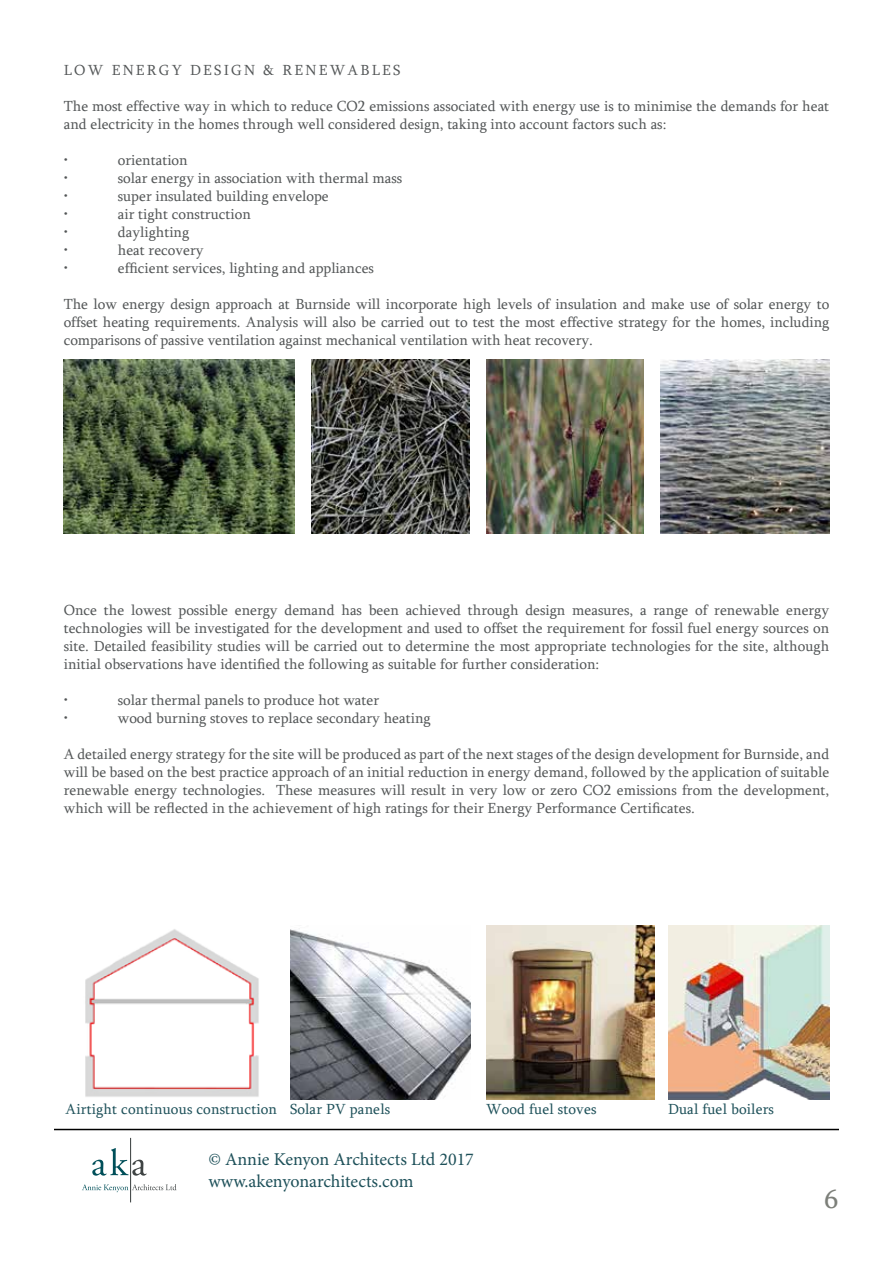
<style>
.page{position:relative;width:893px;height:1263px;background:#fff}
.page>*{position:absolute;margin:0;border:0;box-sizing:border-box;transform-origin:0 0}
.t1{font:27px "Sylfaen";color:#7c7f79}
.t2{font:18px/21.6px "Minion Pro";letter-spacing:-.005em;color:#1d5059}
.t3{font:15px/18px "Sylfaen";color:#535657;text-align:justify}
.t4{font:15px "Sylfaen";letter-spacing:.01em;color:#1d5059}
.t5{font:15px "Sylfaen";letter-spacing:.15em;color:#535657}
</style>
<div class="page">
<hr style="left:54px;top:1129px;width:785px;height:1px;background:#000">
<svg style="left:92px;top:1148px;width:55px;height:28px"></svg>
<svg style="left:82px;top:1184px;width:95px;height:8px"></svg>
<hr style="left:130px;top:1138px;width:1px;height:64px;background:#3f4444">
<img style="left:660px;top:359px;width:169px;height:175px">
<img style="left:64px;top:359px;width:231px;height:175px">
<img style="left:312px;top:359px;width:157px;height:175px">
<img style="left:486px;top:359px;width:157px;height:175px">
<img style="left:290px;top:928px;width:181px;height:171px">
<img style="left:486px;top:926px;width:168px;height:174px">
<img style="left:668px;top:926px;width:161px;height:174px">
<img style="left:85px;top:929px;width:174px;height:168px">
<p class="t5" style="left:64px;top:60px;width:338px">LOW ENERGY DESIGN &amp; RENEWABLES</p>
<p class="t3" style="left:64px;top:96px;width:767px">The most effective way in which to reduce CO2 emissions associated with energy use is to minimise the demands for heat and electricity in the homes through well considered design, taking into account factors such as:</p>
<p class="t3" style="left:64px;top:150px;width:6px">•</p>
<p class="t3" style="left:118px;top:150px;width:71px">orientation</p>
<p class="t3" style="left:64px;top:168px;width:6px">•</p>
<p class="t3" style="left:118px;top:168px;width:286px">solar energy in association with thermal mass</p>
<p class="t3" style="left:64px;top:186px;width:6px">•</p>
<p class="t3" style="left:118px;top:186px;width:213px">super insulated building envelope</p>
<p class="t3" style="left:64px;top:204px;width:6px">•</p>
<p class="t3" style="left:118px;top:204px;width:135px">air tight construction</p>
<p class="t3" style="left:64px;top:222px;width:6px">•</p>
<p class="t3" style="left:118px;top:222px;width:73px">daylighting</p>
<p class="t3" style="left:64px;top:240px;width:6px">•</p>
<p class="t3" style="left:118px;top:240px;width:87px">heat recovery</p>
<p class="t3" style="left:64px;top:258px;width:6px">•</p>
<p class="t3" style="left:118px;top:258px;width:258px">efficient services, lighting and appliances</p>
<p class="t3" style="left:64px;top:294px;width:767px">The low energy design approach at Burnside will incorporate high levels of insulation and make use of solar energy to offset heating requirements. Analysis will also be carried out to test the most effective strategy for the homes, including comparisons of passive ventilation against mechanical ventilation with heat recovery.</p>
<p class="t3" style="left:64px;top:600px;width:767px">Once the lowest possible energy demand has been achieved through design measures, a range of renewable energy technologies will be investigated for the development and used to offset the requirement for fossil fuel energy sources on site. Detailed feasibility studies will be carried out to determine the most appropriate technologies for the site, although initial observations have identified the following as suitable for further consideration:</p>
<p class="t3" style="left:64px;top:690px;width:6px">•</p>
<p class="t3" style="left:118px;top:690px;width:263px">solar thermal panels to produce hot water</p>
<p class="t3" style="left:64px;top:708px;width:6px">•</p>
<p class="t3" style="left:118px;top:708px;width:314px">wood burning stoves to replace secondary heating</p>
<p class="t3" style="left:64px;top:744px;width:767px">A detailed energy strategy for the site will be produced as part of the next stages of the design development for Burnside, and will be based on the best practice approach of an initial reduction in energy demand, followed by the application of suitable renewable energy technologies. These measures will result in very low or zero CO2 emissions from the development, which will be reflected in the achievement of high ratings for their Energy Performance Certificates.</p>
<p class="t4" style="left:66px;top:1099px;width:326px">Airtight continuous construction Solar PV panels</p>
<p class="t4" style="left:486px;top:1099px;width:112px">Wood fuel stoves</p>
<p class="t4" style="left:668px;top:1099px;width:107px">Dual fuel boilers</p>
<p class="t2" style="left:208px;top:1149px;width:267px">© Annie Kenyon Architects Ltd 2017 www.akenyonarchitects.com</p>
<h1 class="t1" style="left:824px;top:1181px;width:15px">6</h1>
</div>
